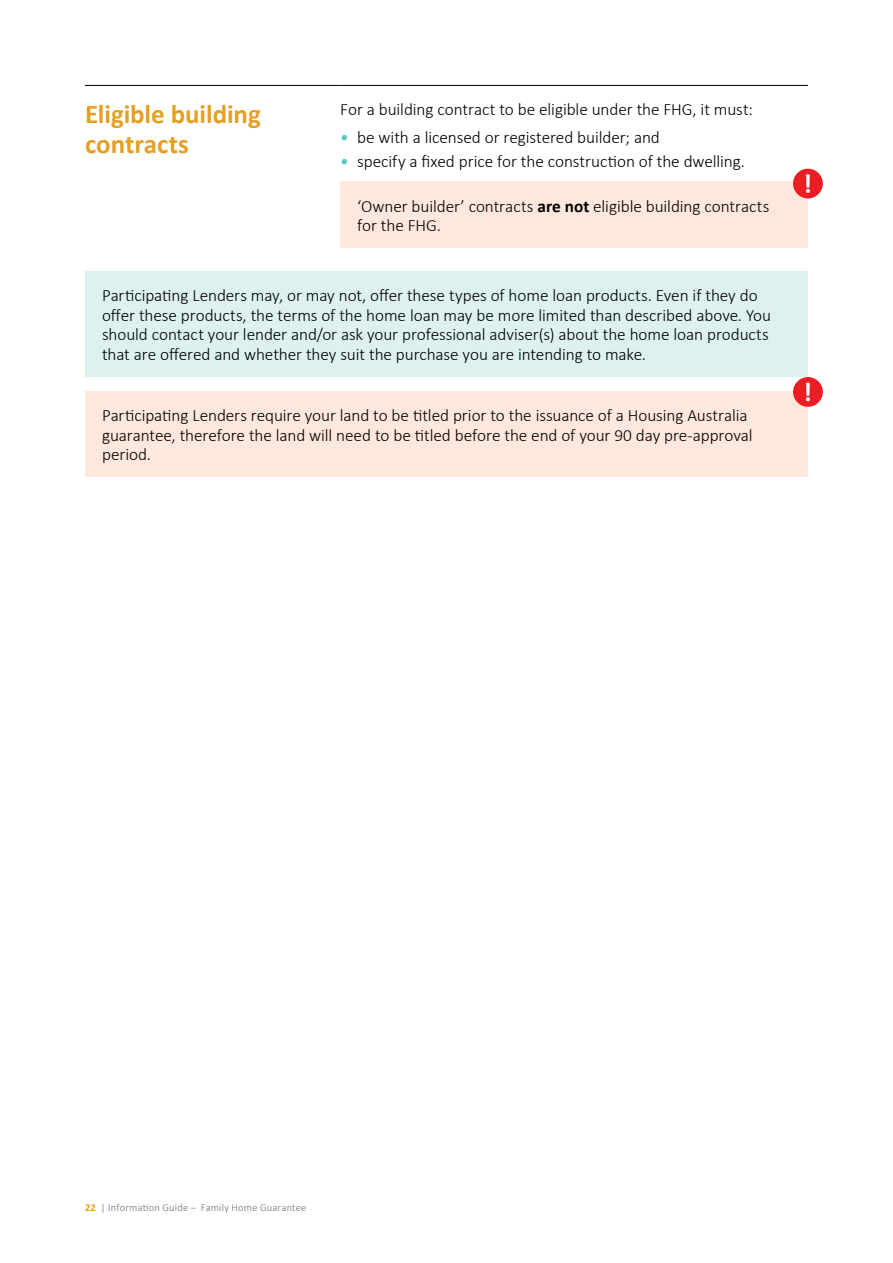
<style>
.page{position:relative;width:893px;height:1263px;background:#fff}
.page>*{position:absolute;margin:0;border:0;box-sizing:border-box;transform-origin:0 0}
.t1{font:700 27px/30px "Calibri";letter-spacing:-.005em;color:#e4a024}
.t2{font:300 17.25px/19.5px "Calibri";letter-spacing:-.005em;color:#000}
.t3{font:300 10.5px "Calibri";letter-spacing:.015em;color:#6d6e71}
.s1{font-weight:400;color:#58c5c7}
.s2{font-weight:700}
.s3{font-weight:700;color:#e4a024}
</style>
<div class="page">
<hr style="left:85px;top:85px;width:255px;height:1px;background:#000">
<hr style="left:340px;top:85px;width:468px;height:1px;background:#000">
<div style="left:340px;top:182px;width:468px;height:66px;background:#fee7dc"></div>
<div style="left:85px;top:271px;width:723px;height:106px;background:#ddf1f0"></div>
<div style="left:85px;top:391px;width:723px;height:86px;background:#fee7dc"></div>
<div style="left:793px;top:169px;width:30px;height:29px;background:#ed1d24;border-radius:50%"></div>
<svg style="left:806px;top:174px;width:4px;height:19px"></svg>
<div style="left:793px;top:377px;width:30px;height:30px;background:#ed1d24;border-radius:50%"></div>
<svg style="left:806px;top:383px;width:4px;height:18px"></svg>
<h1 class="t1" style="left:85px;top:98px;width:177px">Eligible building contracts</h1>
<p class="t2" style="left:340px;top:100px;width:414px">For a building contract to be eligible under the FHG, it must:</p>
<p class="t2" style="left:340px;top:128px;width:321px"><span class="s1">•</span> be with a licensed or registered builder; and</p>
<p class="t2" style="left:340px;top:151px;width:406px"><span class="s1">•</span> specify a fixed price for the construction of the dwelling.</p>
<p class="t2" style="left:357px;top:196px;width:414px">‘Owner builder’ contracts <span class="s2">are not</span> eligible building contracts for the FHG.</p>
<p class="t2" style="left:102px;top:285px;width:671px">Participating Lenders may, or may not, offer these types of home loan products. Even if they do offer these products, the terms of the home loan may be more limited than described above. You should contact your lender and/or ask your professional adviser(s) about the home loan products that are offered and whether they suit the purchase you are intending to make.</p>
<p class="t2" style="left:102px;top:405px;width:652px">Participating Lenders require your land to be titled prior to the issuance of a Housing Australia guarantee, therefore the land will need to be titled before the end of your 90 day pre-approval period.</p>
<p class="t3" style="left:85px;top:1201px;width:223px"><span class="s3">22</span> | Information Guide – Family Home Guarantee</p>
</div>
